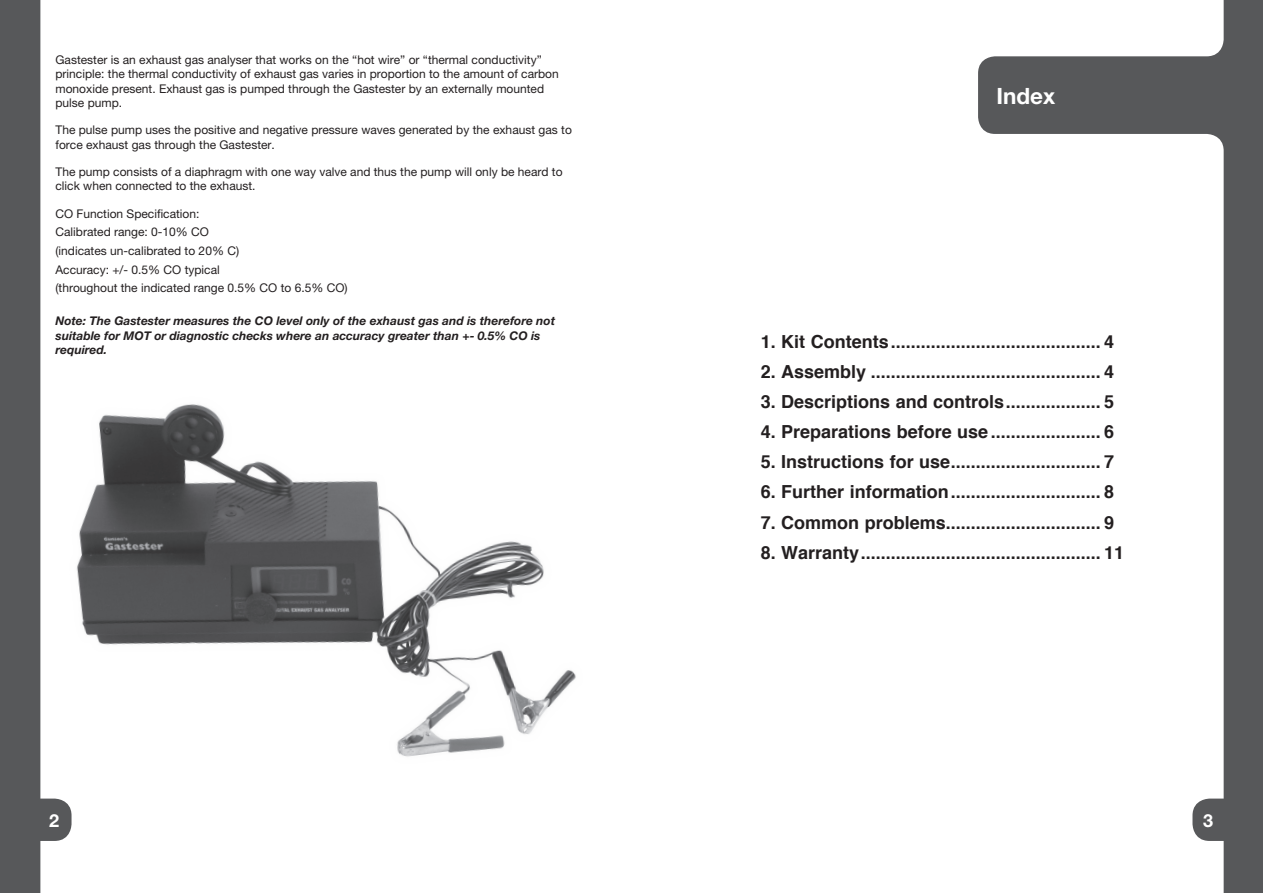
<style>
.page{position:relative;width:1263px;height:893px;background:#fff}
.page>*{position:absolute;margin:0;border:0;box-sizing:border-box;transform-origin:0 0}
.t1{font:700 22.5px "Helvetica Neue LT Pro";color:#fff}
.t2{font:700 18px "Helvetica";color:#231f20}
.t3{font:700 18px "Helvetica Neue LT Pro";color:#fff}
.Paragraph_Style_1{font:12px/14.4px "Helvetica Neue LT Pro";color:#231f20}
.Paragraph_Style_1-2{font:italic 700 12px/14.4px "Helvetica Neue LT Pro";color:#231f20}
</style>
<div class="page">
<svg style="left:978px;top:0;width:285px;height:893px"></svg>
<svg style="left:0;top:0;width:72px;height:893px;fill:#57585a"></svg>
<img style="left:6px;top:338px;width:570px;height:488px">
<p class="Paragraph_Style_1" style="left:56px;top:52px;width:505px">Gastester is an exhaust gas analyser that works on the “hot wire” or “thermal conductivity” principle: the thermal conductivity of exhaust gas varies in proportion to the amount of carbon monoxide present. Exhaust gas is pumped through the Gastester by an externally mounted pulse pump.</p>
<p class="Paragraph_Style_1" style="left:56px;top:123px;width:518px">The pulse pump uses the positive and negative pressure waves generated by the exhaust gas to force exhaust gas through the Gastester.</p>
<p class="Paragraph_Style_1" style="left:56px;top:164px;width:509px">The pump consists of a diaphragm with one way valve and thus the pump will only be heard to click when connected to the exhaust.</p>
<p class="Paragraph_Style_1" style="left:56px;top:206px;width:146px">CO Function Specification:</p>
<p class="Paragraph_Style_1" style="left:56px;top:225px;width:155px">Calibrated range: 0-10% CO</p>
<p class="Paragraph_Style_1" style="left:56px;top:243px;width:185px">(indicates un-calibrated to 20% C)</p>
<p class="Paragraph_Style_1" style="left:56px;top:262px;width:166px">Accuracy: +/- 0.5% CO typical</p>
<p class="Paragraph_Style_1" style="left:56px;top:281px;width:294px">(throughout the indicated range 0.5% CO to 6.5% CO)</p>
<p class="Paragraph_Style_1-2" style="left:56px;top:313px;width:501px">Note: The Gastester measures the CO level only of the exhaust gas and is therefore not suitable for MOT or diagnostic checks where an accuracy greater than +- 0.5% CO is required.</p>
<p class="t1" style="left:996px;top:82px;width:60px">Index</p>
<p class="t2" style="left:761px;top:327px;width:355px">1. Kit Contents.......................................... 4</p>
<p class="t2" style="left:761px;top:357px;width:355px">2. Assembly .............................................. 4</p>
<p class="t2" style="left:761px;top:387px;width:355px">3. Descriptions and controls................... 5</p>
<p class="t2" style="left:761px;top:417px;width:355px">4. Preparations before use...................... 6</p>
<p class="t2" style="left:761px;top:447px;width:355px">5. Instructions for use.............................. 7</p>
<p class="t2" style="left:761px;top:478px;width:355px">6. Further information.............................. 8</p>
<p class="t2" style="left:761px;top:508px;width:355px">7. Common problems............................... 9</p>
<p class="t2" style="left:761px;top:538px;width:365px">8. Warranty................................................ 11</p>
<p class="t3" style="left:49px;top:809px;width:12px">2</p>
<p class="t3" style="left:1203px;top:809px;width:12px">3</p>
</div>
